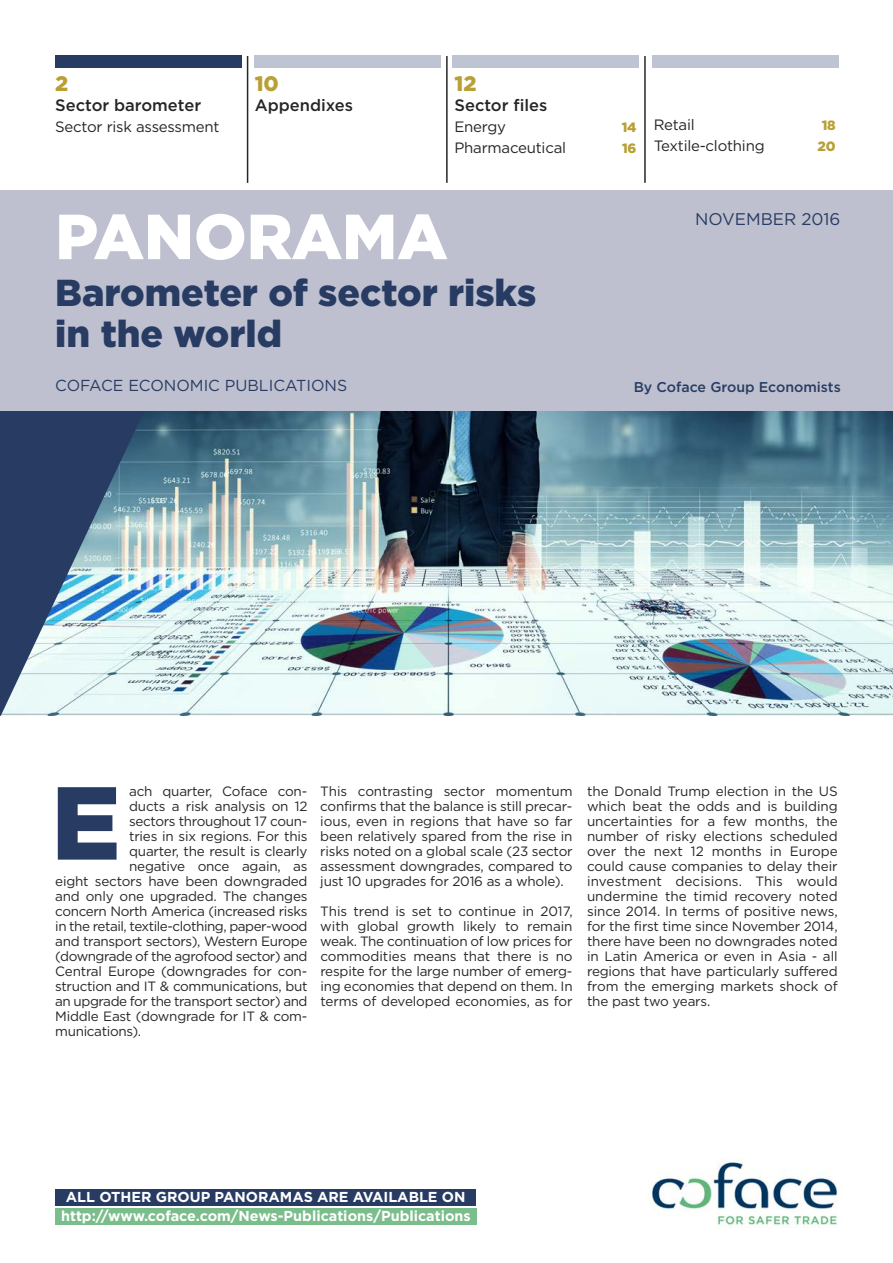
<style>
.page{position:relative;width:893px;height:1263px;background:#fff}
.page>*{position:absolute;margin:0;border:0;box-sizing:border-box;transform-origin:0 0}
.t1{font:900 103.5px "Gotham";color:#283c63}
.t2{font:900 63.6px "Gotham";color:#fff}
.t3{font:900 37.5px/40.7px "Gotham";color:#283c63}
.t4{font:900 21px "Gotham";color:#b9a036}
.t5{font:16.95px "Gotham";color:#283c63}
.t6{font:500 16.5px "Gotham";color:#272627}
.t7{font:15.9px "Gotham";color:#283c63}
.t8{font:15px "Gotham";letter-spacing:-.015em;color:#272627}
.t9{font:700 14.4px/19.6px "Gotham";color:#fff;text-align:center}
.t10{font:500 14.25px "Gotham";color:#283c63}
.t11{font:13.5px/15px "Gotham";letter-spacing:-.02em;color:#272627;text-align:justify}
.t12{font:900 13.5px "Gotham";letter-spacing:-.015em;color:#b9a036}
</style>
<div class="page">
<img style="left:145px;top:411px;width:748px;height:305px">
<svg style="left:0;top:411px;width:145px;height:305px;background:#7089a1"></svg>
<div style="left:0;top:190px;width:893px;height:221px;background:#bec0cf"></div>
<img style="left:651px;top:1162px;width:187px;height:66px">
<div style="left:55px;top:55px;width:186px;height:13px;background:#283c63"></div>
<div style="left:254px;top:55px;width:186px;height:13px;background:#bfc4d2"></div>
<div style="left:453px;top:55px;width:186px;height:13px;background:#bfc4d2"></div>
<div style="left:653px;top:55px;width:186px;height:13px;background:#bfc4d2"></div>
<hr style="left:247px;top:56px;width:1px;height:127px;background:#272627">
<hr style="left:446px;top:56px;width:2px;height:127px;background:#272627">
<hr style="left:644px;top:56px;width:2px;height:127px;background:#272627">
<div style="left:55px;top:1189px;width:421px;height:16px;background:#283c63"></div>
<div style="left:55px;top:1209px;width:422px;height:16px;background:#7cbd8c"></div>
<h3 class="t4" style="left:55px;top:72px;width:15px">2</h3>
<p class="t6" style="left:55px;top:96px;width:147px">Sector barometer</p>
<p class="t8" style="left:55px;top:118px;width:166px">Sector risk assessment</p>
<h3 class="t4" style="left:255px;top:72px;width:26px">10</h3>
<p class="t6" style="left:255px;top:96px;width:100px">Appendixes</p>
<h3 class="t4" style="left:454px;top:72px;width:23px">12</h3>
<p class="t6" style="left:454px;top:96px;width:94px">Sector files</p>
<p class="t8" style="left:454px;top:118px;width:53px">Energy</p>
<p class="t12" style="left:622px;top:119px;width:16px">14</p>
<p class="t8" style="left:454px;top:139px;width:113px">Pharmaceutical</p>
<p class="t12" style="left:622px;top:140px;width:16px">16</p>
<p class="t8" style="left:654px;top:116px;width:43px">Retail</p>
<p class="t12" style="left:822px;top:118px;width:15px">18</p>
<p class="t8" style="left:654px;top:137px;width:112px">Textile-clothing</p>
<p class="t12" style="left:818px;top:139px;width:20px">20</p>
<h2 class="t2" style="left:55px;top:200px;width:394px">PANORAMA</h2>
<p class="t5" style="left:695px;top:209px;width:147px">NOVEMBER 2016</p>
<h3 class="t3" style="left:55px;top:273px;width:482px">Barometer of sector risks in the world</h3>
<p class="t7" style="left:55px;top:376px;width:294px">COFACE ECONOMIC PUBLICATIONS</p>
<p class="t10" style="left:634px;top:379px;width:208px">By Coface Group Economists</p>
<p class="t11" style="left:129px;top:784px;width:180px">ach quarter, Coface con-</p>
<p class="t11" style="left:129px;top:799px;width:180px">ducts a risk analysis on 12</p>
<p class="t11" style="left:129px;top:814px;width:180px">sectors throughout 17 coun-</p>
<p class="t11" style="left:129px;top:829px;width:180px">tries in six regions. For this</p>
<p class="t11" style="left:129px;top:844px;width:180px">quarter, the result is clearly</p>
<p class="t11" style="left:129px;top:859px;width:180px">negative once again, as</p>
<p class="t11" style="left:55px;top:874px;width:254px">eight sectors have been downgraded</p>
<p class="t11" style="left:55px;top:889px;width:254px">and only one upgraded. The changes</p>
<p class="t11" style="left:55px;top:904px;width:254px">concern North America (increased risks</p>
<p class="t11" style="left:55px;top:919px;width:254px">in the retail, textile-clothing, paper-wood</p>
<p class="t11" style="left:55px;top:934px;width:254px">and transport sectors), Western Europe</p>
<p class="t11" style="left:55px;top:949px;width:254px">(downgrade of the agrofood sector) and</p>
<p class="t11" style="left:55px;top:964px;width:253px">Central Europe (downgrades for con-</p>
<p class="t11" style="left:55px;top:979px;width:254px">struction and IT &amp; communications, but</p>
<p class="t11" style="left:55px;top:994px;width:254px">an upgrade for the transport sector) and</p>
<p class="t11" style="left:55px;top:1009px;width:253px">Middle East (downgrade for IT &amp; com-</p>
<p class="t11" style="left:55px;top:1024px;width:88px">munications).</p>
<h1 class="t1" style="left:51px;top:763px;width:71px">E</h1>
<p class="t11" style="left:320px;top:784px;width:254px">This contrasting sector momentum confirms that the balance is still precar&shy;ious, even in regions that have so far been relatively spared from the rise in risks noted on a global scale (23 sector assessment downgrades, compared to just 10 upgrades for 2016 as a whole).</p>
<p class="t11" style="left:320px;top:904px;width:254px">This trend is set to continue in 2017, with global growth likely to remain weak. The continuation of low prices for commodities means that there is no respite for the large number of emerg&shy;ing economies that depend on them. In terms of developed economies, as for</p>
<p class="t11" style="left:587px;top:784px;width:252px">the Donald Trump election in the US which beat the odds and is building uncertainties for a few months, the number of risky elections scheduled over the next 12 months in Europe could cause companies to delay their investment decisions. This would undermine the timid recovery noted since 2014. In terms of positive news, for the first time since November 2014, there have been no downgrades noted in Latin America or even in Asia - all regions that have particularly suffered from the emerging markets shock of the past two years.</p>
<p class="t9" style="left:61px;top:1187px;width:411px">ALL OTHER GROUP PANORAMAS ARE AVAILABLE ON http://www.coface.com/News-Publications/Publications</p>
</div>
